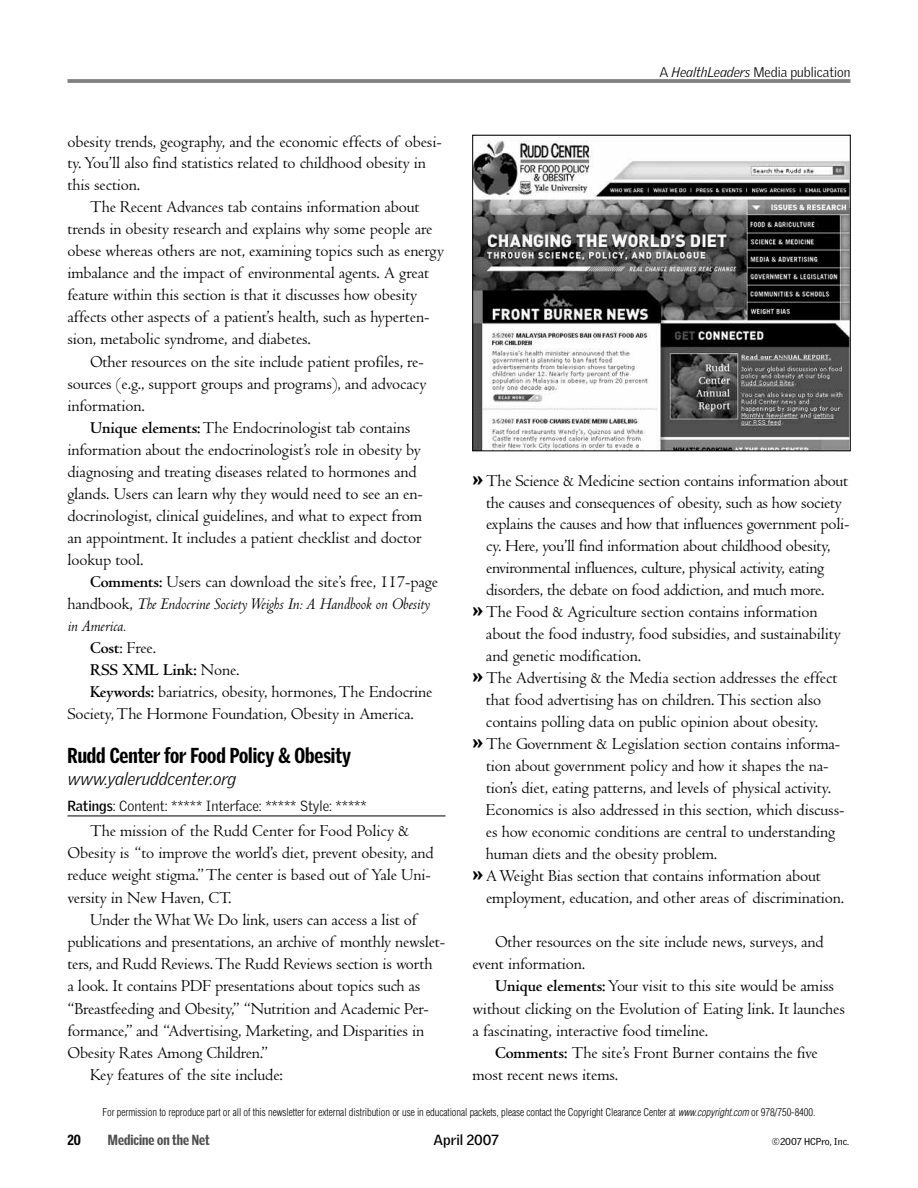
<style>
.page{position:relative;width:918px;height:1188px;background:#fff}
.page>*{position:absolute;margin:0;border:0;box-sizing:border-box;transform-origin:0 0}
.t1{font:900 21px "Griffith Gothic Cond";letter-spacing:-.005em;color:#000}
.t2{font:17.25px/22px "Centaur";letter-spacing:-.005em;color:#000}
.t3{font:italic 17.25px "Centaur";letter-spacing:-.005em;color:#000}
.t4{font:italic 300 17.25px "Griffith Gothic";letter-spacing:-.005em;color:#000}
.t5{font:700 17.25px "Centaur";letter-spacing:-.01em;color:#000}
.t6{font:300 14.25px "Griffith Gothic";letter-spacing:-.005em;color:#000}
.t7{font:900 14.25px "Griffith Gothic Cond";color:#4d4d4d}
.t8{font:700 14.25px "Griffith Gothic";color:#000}
.t9{font:900 14.25px "Griffith Gothic Cond";color:#000}
.t10{font:300 13.5px "Griffith Gothic";color:#000}
.t11{font:300 condensed 10.5px "Helvetica";letter-spacing:-.005em;color:#000}
.t12{font:9.75px "Griffith Gothic";color:#000}
.s1{font-weight:700}
.s2{font-style:normal}
.s3{font-weight:400}
.s4{font-style:italic}
.s5{font-family:"Griffith Gothic";font-weight:900;font-size:21px}
</style>
<div class="page">
<hr style="left:68px;top:79px;width:782px;height:4px;background:#878787">
<hr style="left:68px;top:816px;width:378px;height:1px;background:#000">
<img style="left:474px;top:140px;width:375px;height:309px">
<div style="left:472px;top:135px;width:379px;height:316px;border:1px solid #000"></div>
<p class="t2" style="left:68px;top:132px;width:376px">obesity trends, geography, and the economic effects of obesi&shy;ty. You’ll also find statistics related to childhood obesity in this section.</p>
<p class="t2" style="left:68px;top:198px;width:378px;text-indent:23px">The Recent Advances tab contains information about trends in obesity research and explains why some people are obese whereas others are not, examining topics such as energy imbalance and the impact of environmental agents. A great feature within this section is that it discusses how obesity affects other aspects of a patient’s health, such as hyperten&shy;sion, metabolic syndrome, and diabetes.</p>
<p class="t2" style="left:68px;top:352px;width:360px;text-indent:23px">Other resources on the site include patient profiles, re&shy;sources (e.g., support groups and programs), and advocacy information.</p>
<p class="t2" style="left:67px;top:418px;width:357px;text-indent:23px"><span class="s1">Unique elements:</span>The Endocrinologist tab contains information about the endocrinologist’s role in obesity by diagnosing and treating diseases related to hormones and glands. Users can learn why they would need to see an en&shy;docrinologist, clinical guidelines, and what to expect from an appointment. It includes a patient checklist and doctor lookup tool.</p>
<p class="t2" style="left:90px;top:573px;width:350px"><span class="s1">Comments:</span> Users can download the site’s free, 117-page</p>
<p class="t3" style="left:68px;top:598px;width:364px"><span class="s2">handbook,</span> The Endocrine Society Weighs In: A Handbook on Obesity</p>
<p class="t3" style="left:67px;top:620px;width:60px">in America.</p>
<p class="t2" style="left:90px;top:639px;width:68px"><span class="s1">Cost</span>: Free.</p>
<p class="t5" style="left:90px;top:664px;width:151px">RSS XML Link: <span class="s3">None.</span></p>
<p class="t2" style="left:90px;top:683px;width:344px"><span class="s1">Keywords:</span> bariatrics, obesity, hormones, The Endocrine</p>
<p class="t2" style="left:68px;top:705px;width:348px">Society, The Hormone Foundation, Obesity in America.</p>
<p class="t1" style="left:68px;top:744px;width:285px">Rudd Center for Food Policy &amp; Obesity</p>
<p class="t4" style="left:68px;top:769px;width:170px">www.yaleruddcenter.org</p>
<p class="t6" style="left:68px;top:797px;width:301px"><span class="s1">Ratings</span>: Content: ***** Interface: ***** Style: *****</p>
<p class="t2" style="left:68px;top:821px;width:368px;text-indent:22px">The mission of the Rudd Center for Food Policy &amp; Obesity is “to improve the world’s diet, prevent obesity, and reduce weight stigma.”The center is based out of Yale Uni&shy;versity in New Haven, CT.</p>
<p class="t2" style="left:90px;top:910px;width:328px">Under the What We Do link, users can access a list of</p>
<p class="t2" style="left:68px;top:932px;width:379px">publications and presentations, an archive of monthly newslet-</p>
<p class="t2" style="left:68px;top:955px;width:367px">ters, and Rudd Reviews. The Rudd Reviews section is worth</p>
<p class="t2" style="left:68px;top:977px;width:354px">a look. It contains PDF presentations about topics such as</p>
<p class="t2" style="left:68px;top:999px;width:363px">“Breastfeeding and Obesity,” “Nutrition and Academic Per-</p>
<p class="t2" style="left:68px;top:1021px;width:358px">formance,” and “Advertising, Marketing, and Disparities in</p>
<p class="t2" style="left:68px;top:1043px;width:202px">Obesity Rates Among Children.”</p>
<p class="t2" style="left:90px;top:1066px;width:194px">Key features of the site include:</p>
<p class="t10" style="left:660px;top:64px;width:192px">A <span class="s4">HealthLeaders</span> Media publication</p>
<p class="t2" style="left:472px;top:471px;width:377px"><span class="s5">»</span> The Science &amp; Medicine section contains information about</p>
<p class="t2" style="left:486px;top:493px;width:357px">the causes and consequences of obesity, such as how society</p>
<p class="t2" style="left:486px;top:515px;width:365px">explains the causes and how that influences government poli-</p>
<p class="t2" style="left:486px;top:537px;width:346px">cy. Here, you’ll find information about childhood obesity,</p>
<p class="t2" style="left:486px;top:558px;width:340px">environmental influences, culture, physical activity, eating</p>
<p class="t2" style="left:486px;top:580px;width:340px">disorders, the debate on food addiction, and much more.</p>
<p class="t2" style="left:472px;top:602px;width:346px"><span class="s5">»</span> The Food &amp; Agriculture section contains information</p>
<p class="t2" style="left:486px;top:624px;width:356px">about the food industry, food subsidies, and sustainability</p>
<p class="t2" style="left:486px;top:646px;width:157px">and genetic modification.</p>
<p class="t2" style="left:472px;top:668px;width:366px"><span class="s5">»</span> The Advertising &amp; the Media section addresses the effect</p>
<p class="t2" style="left:486px;top:690px;width:337px">that food advertising has on children. This section also</p>
<p class="t2" style="left:486px;top:712px;width:334px">contains polling data on public opinion about obesity.</p>
<p class="t2" style="left:472px;top:734px;width:369px"><span class="s5">»</span> The Government &amp; Legislation section contains informa-</p>
<p class="t2" style="left:486px;top:757px;width:344px">tion about government policy and how it shapes the na-</p>
<p class="t2" style="left:486px;top:779px;width:347px">tion’s diet, eating patterns, and levels of physical activity.</p>
<p class="t2" style="left:486px;top:801px;width:360px">Economics is also addressed in this section, which discuss-</p>
<p class="t2" style="left:486px;top:823px;width:351px">es how economic conditions are central to understanding</p>
<p class="t2" style="left:486px;top:845px;width:233px">human diets and the obesity problem.</p>
<p class="t2" style="left:472px;top:867px;width:350px"><span class="s5">»</span> AWeight Bias section that contains information about</p>
<p class="t2" style="left:486px;top:889px;width:360px">employment, education, and other areas of discrimination.</p>
<p class="t2" style="left:473px;top:933px;width:353px;text-indent:22px">Other resources on the site include news, surveys, and event information.</p>
<p class="t2" style="left:495px;top:977px;width:341px"><span class="s1">Unique elements:</span>Your visit to this site would be amiss</p>
<p class="t2" style="left:473px;top:999px;width:374px">without clicking on the Evolution of Eating link. It launches</p>
<p class="t2" style="left:473px;top:1021px;width:237px">a fascinating, interactive food timeline.</p>
<p class="t2" style="left:495px;top:1043px;width:324px"><span class="s1">Comments:</span> The site’s Front Burner contains the five</p>
<p class="t2" style="left:473px;top:1065px;width:147px">most recent news items.</p>
<p class="t11" style="left:103px;top:1107px;width:714px">For permission to reproduce part or all of this newsletter for external distribution or use in educational packets, please contact the Copyright Clearance Center at <span class="s4">www.copyright.com</span> or 978/750-8400.</p>
<p class="t9" style="left:68px;top:1132px;width:15px">20</p>
<p class="t7" style="left:108px;top:1132px;width:103px">Medicine on the Net</p>
<p class="t8" style="left:434px;top:1132px;width:67px">April 2007</p>
<p class="t12" style="left:772px;top:1136px;width:79px">©2007 HCPro, Inc.</p>
</div>
